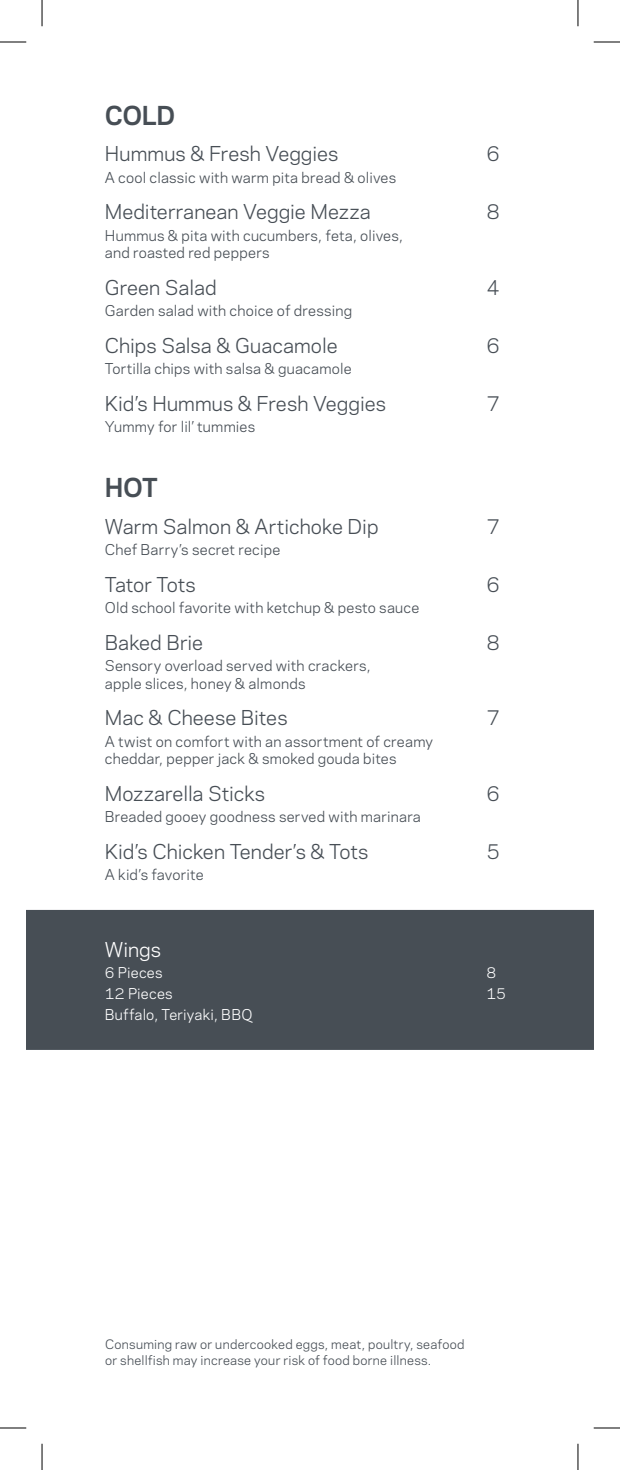
<style>
.page{position:relative;width:620px;height:1470px;background:#fff}
.page>*{position:absolute;margin:0;border:0;box-sizing:border-box;transform-origin:0 0}
.t1{font:700 24.5px "Galaxie Polaris";letter-spacing:-.02em;color:#474e55}
.t2{font:19.25px "Galaxie Polaris";color:#474e55}
.t3{font:19.25px "Galaxie Polaris";letter-spacing:.005em;color:#fff}
.t4{font:14px/17.5px "Galaxie Polaris";letter-spacing:.015em;color:#474e55}
.t5{font:14px "Galaxie Polaris";letter-spacing:.015em;color:#fff}
.t6{font:12.25px/15.8px "Galaxie Polaris";letter-spacing:.025em;color:#474e55}
</style>
<div class="page">
<div style="left:26px;top:910px;width:567px;height:140px;background:#474e55"></div>
<svg style="left:0;top:42px;width:26px;height:1px"></svg>
<svg style="left:593px;top:42px;width:27px;height:1px"></svg>
<svg style="left:0;top:1428px;width:26px;height:1px"></svg>
<svg style="left:593px;top:1428px;width:27px;height:1px"></svg>
<svg style="left:42px;top:0;width:1px;height:26px"></svg>
<svg style="left:42px;top:1444px;width:1px;height:26px"></svg>
<svg style="left:577px;top:0;width:1px;height:26px"></svg>
<svg style="left:577px;top:1444px;width:1px;height:26px"></svg>
<h1 class="t1" style="left:105px;top:97px;width:72px">COLD</h1>
<h2 class="t2" style="left:105px;top:140px;width:235px">Hummus &amp; Fresh Veggies</h2>
<h2 class="t2" style="left:486px;top:140px;width:15px">6</h2>
<p class="t4" style="left:105px;top:168px;width:293px">A cool classic with warm pita bread &amp; olives</p>
<h2 class="t2" style="left:105px;top:198px;width:267px">Mediterranean Veggie Mezza</h2>
<h2 class="t2" style="left:486px;top:198px;width:15px">8</h2>
<p class="t4" style="left:105px;top:226px;width:299px">Hummus &amp; pita with cucumbers, feta, olives, and roasted red peppers</p>
<h2 class="t2" style="left:105px;top:273px;width:113px">Green Salad</h2>
<h2 class="t2" style="left:486px;top:273px;width:15px">4</h2>
<p class="t4" style="left:105px;top:301px;width:249px">Garden salad with choice of dressing</p>
<h2 class="t2" style="left:105px;top:331px;width:234px">Chips Salsa &amp; Guacamole</h2>
<h2 class="t2" style="left:486px;top:331px;width:15px">6</h2>
<p class="t4" style="left:105px;top:359px;width:248px">Tortilla chips with salsa &amp; guacamole</p>
<h2 class="t2" style="left:105px;top:389px;width:282px">Kid’s Hummus &amp; Fresh Veggies</h2>
<h2 class="t2" style="left:486px;top:389px;width:15px">7</h2>
<p class="t4" style="left:105px;top:417px;width:152px">Yummy for lil’ tummies</p>
<h1 class="t1" style="left:105px;top:469px;width:54px">HOT</h1>
<h2 class="t2" style="left:105px;top:512px;width:275px">Warm Salmon &amp; Artichoke Dip</h2>
<h2 class="t2" style="left:486px;top:512px;width:15px">7</h2>
<p class="t4" style="left:105px;top:540px;width:177px">Chef Barry’s secret recipe</p>
<h2 class="t2" style="left:105px;top:570px;width:92px">Tator Tots</h2>
<h2 class="t2" style="left:486px;top:570px;width:15px">6</h2>
<p class="t4" style="left:105px;top:598px;width:316px">Old school favorite with ketchup &amp; pesto sauce</p>
<h2 class="t2" style="left:105px;top:628px;width:100px">Baked Brie</h2>
<h2 class="t2" style="left:486px;top:628px;width:15px">8</h2>
<p class="t4" style="left:105px;top:656px;width:267px">Sensory overload served with crackers, apple slices, honey &amp; almonds</p>
<h2 class="t2" style="left:105px;top:704px;width:184px">Mac &amp; Cheese Bites</h2>
<h2 class="t2" style="left:486px;top:704px;width:15px">7</h2>
<p class="t4" style="left:105px;top:732px;width:330px">A twist on comfort with an assortment of creamy cheddar, pepper jack &amp; smoked gouda bites</p>
<h2 class="t2" style="left:105px;top:779px;width:161px">Mozzarella Sticks</h2>
<h2 class="t2" style="left:486px;top:779px;width:15px">6</h2>
<p class="t4" style="left:105px;top:807px;width:317px">Breaded gooey goodness served with marinara</p>
<h2 class="t2" style="left:105px;top:837px;width:265px">Kid’s Chicken Tender’s &amp; Tots</h2>
<h2 class="t2" style="left:486px;top:837px;width:15px">5</h2>
<p class="t4" style="left:105px;top:865px;width:100px">A kid’s favorite</p>
<h2 class="t3" style="left:105px;top:935px;width:58px">Wings</h2>
<p class="t5" style="left:105px;top:962px;width:59px">6 Pieces</p>
<p class="t5" style="left:486px;top:962px;width:11px">8</p>
<p class="t5" style="left:105px;top:983px;width:69px">12 Pieces</p>
<p class="t5" style="left:486px;top:983px;width:21px">15</p>
<p class="t5" style="left:105px;top:1004px;width:149px">Buffalo, Teriyaki, BBQ</p>
<p class="t6" style="left:105px;top:1336px;width:361px">Consuming raw or undercooked eggs, meat, poultry, seafood or shellfish may increase your risk of food borne illness.</p>
</div>
